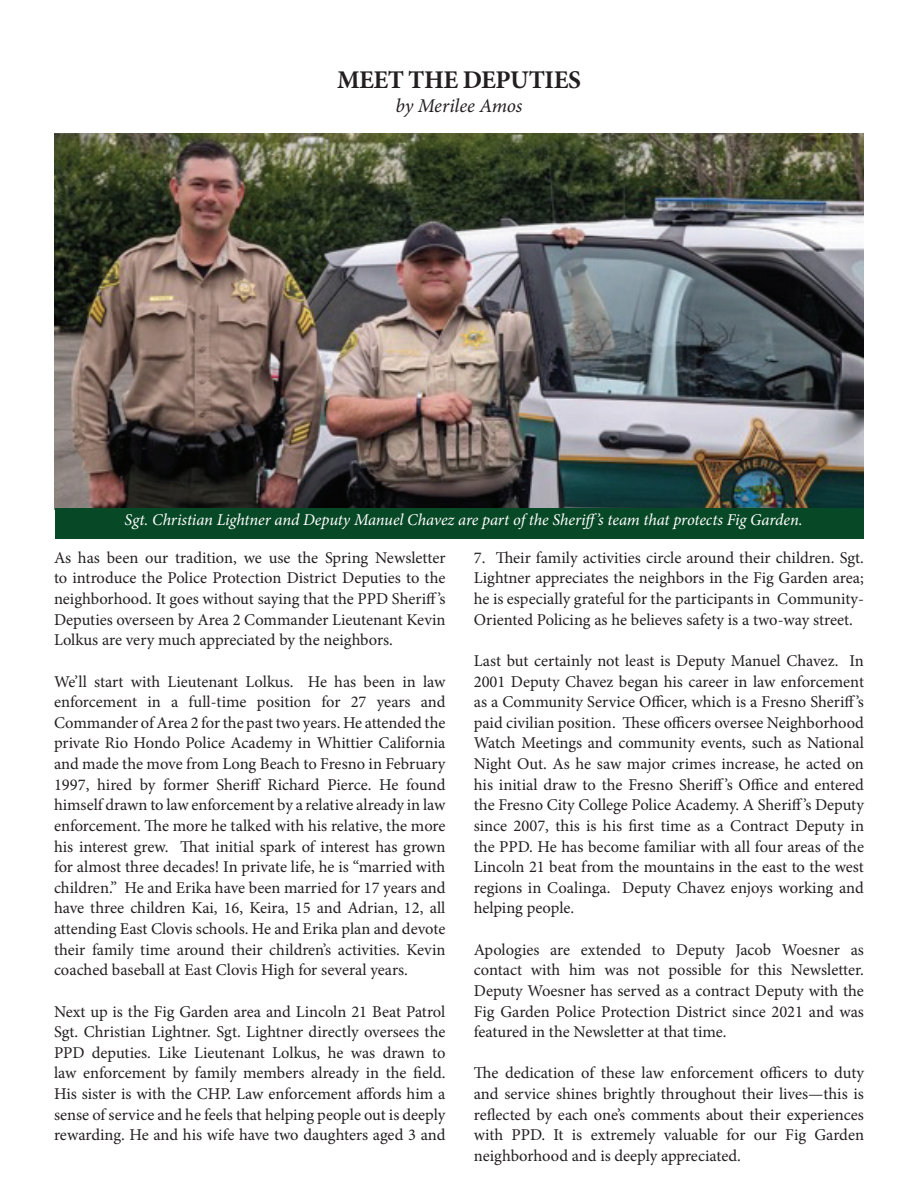
<style>
.page{position:relative;width:918px;height:1188px;background:#fff}
.page>*{position:absolute;margin:0;border:0;box-sizing:border-box;transform-origin:0 0}
.t1{font:700 25.5px "Minion Pro";letter-spacing:-.02em;color:#231f20}
.t2{font:italic 19.5px "Minion Pro";letter-spacing:-.005em;color:#231f20}
.t3{font:16.5px/20.7px "Minion Pro";color:#231f20;text-align:justify}
.t4{font:italic 16.5px "Minion Pro";letter-spacing:-.01em;color:#fff}
</style>
<div class="page">
<img style="left:54px;top:134px;width:810px;height:376px">
<div style="left:55px;top:508px;width:809px;height:30px;background:#074826"></div>
<p class="t1" style="left:337px;top:62px;width:245px">MEET THE DEPUTIES</p>
<p class="t2" style="left:395px;top:92px;width:129px">by Merilee Amos</p>
<p class="t4" style="left:125px;top:509px;width:680px">Sgt. Christian Lightner and Deputy Manuel Chavez are part of the Sheriff’s team that protects Fig Garden.</p>
<p class="t3" style="left:54px;top:547px;width:393px">As has been our tradition, we use the Spring Newsletter to introduce the Police Protection District Deputies to the neighborhood. It goes without saying that the PPD Sheriff’s Deputies overseen by Area 2 Commander Lieutenant Kevin Lolkus are very much appreciated by the neighbors.</p>
<p class="t3" style="left:54px;top:671px;width:393px">We’ll start with Lieutenant Lolkus. He has been in law enforcement in a full-time position for 27 years and Commander of Area 2 for the past two years. He attended the private Rio Hondo Police Academy in Whittier California and made the move from Long Beach to Fresno in February 1997, hired by former Sheriff Richard Pierce. He found himself drawn to law enforcement by a relative already in law enforcement. The more he talked with his relative, the more his interest grew. That initial spark of interest has grown for almost three decades! In private life, he is “married with children.” He and Erika have been married for 17 years and have three children Kai, 16, Keira, 15 and Adrian, 12, all attending East Clovis schools. He and Erika plan and devote their family time around their children’s activities. Kevin coached baseball at East Clovis High for several years.</p>
<p class="t3" style="left:54px;top:1001px;width:393px">Next up is the Fig Garden area and Lincoln 21 Beat Patrol Sgt. Christian Lightner. Sgt. Lightner directly oversees the PPD deputies. Like Lieutenant Lolkus, he was drawn to law enforcement by family members already in the field.<br>His sister is with the CHP. Law enforcement affords him a sense of service and he feels that helping people out is deeply rewarding. He and his wife have two daughters aged 3 and</p>
<p class="t3" style="left:474px;top:547px;width:392px">7. Their family activities circle around their children. Sgt.<br>Lightner appreciates the neighbors in the Fig Garden area; he is especially grateful for the participants in Community-Oriented Policing as he believes safety is a two-way street.</p>
<p class="t3" style="left:474px;top:650px;width:392px">Last but certainly not least is Deputy Manuel Chavez. In 2001 Deputy Chavez began his career in law enforcement as a Community Service Officer, which is a Fresno Sheriff’s paid civilian position. These officers oversee Neighborhood Watch Meetings and community events, such as National Night Out. As he saw major crimes increase, he acted on his initial draw to the Fresno Sheriff’s Office and entered the Fresno City College Police Academy. A Sheriff’s Deputy since 2007, this is his first time as a Contract Deputy in the PPD. He has become familiar with all four areas of the Lincoln 21 beat from the mountains in the east to the west regions in Coalinga. Deputy Chavez enjoys working and helping people.</p>
<p class="t3" style="left:474px;top:939px;width:392px">Apologies are extended to Deputy Jacob Woesner as contact with him was not possible for this Newsletter.<br>Deputy Woesner has served as a contract Deputy with the Fig Garden Police Protection District since 2021 and was featured in the Newsletter at that time.</p>
<p class="t3" style="left:474px;top:1063px;width:392px">The dedication of these law enforcement officers to duty and service shines brightly throughout their lives—this is reflected by each one’s comments about their experiences with PPD. It is extremely valuable for our Fig Garden neighborhood and is deeply appreciated.</p>
</div>
